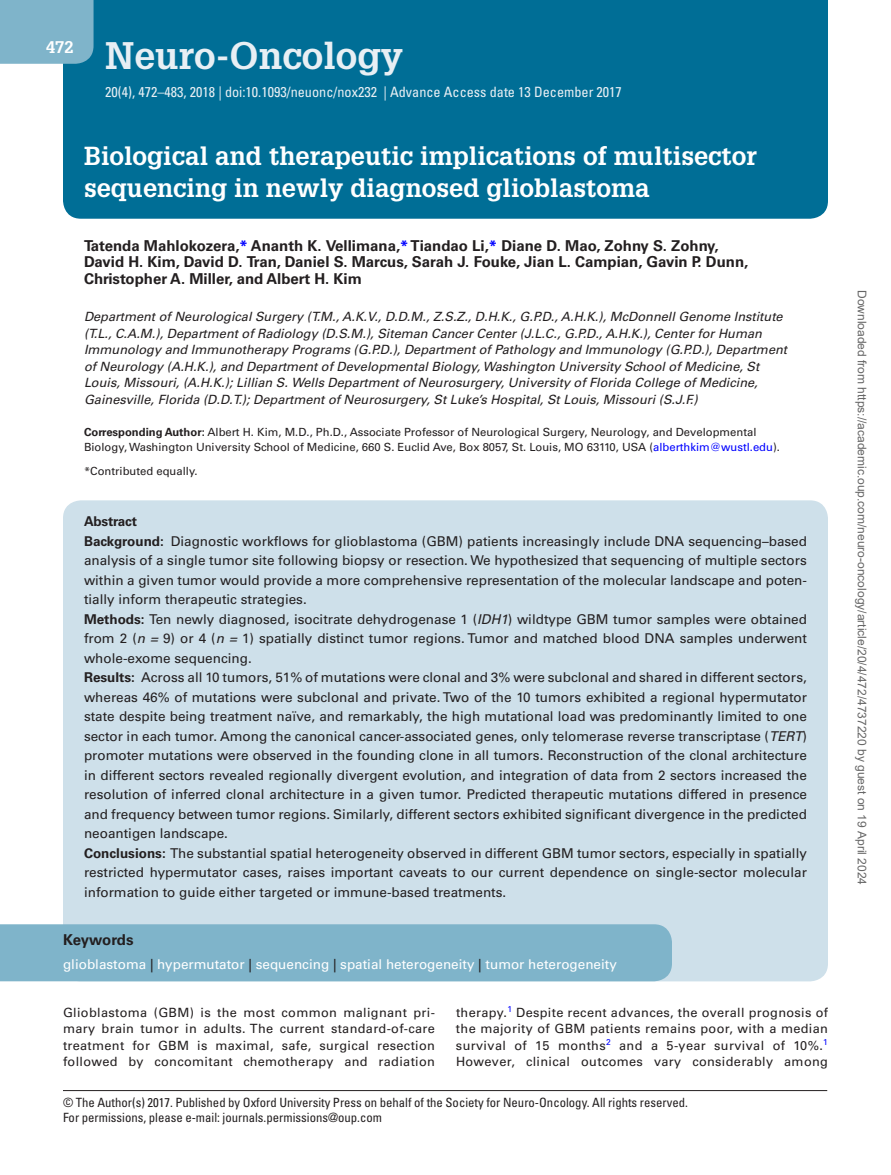
<style>
.page{position:relative;width:891px;height:1175px;background:#fff}
.page>*{position:absolute;margin:0;border:0;box-sizing:border-box;transform-origin:0 0}
.t1{font:700 37.5px "Glypha LT Std";color:#e8eff4}
.t2{font:700 25.5px/31.5px "Glypha LT Std";color:#fff}
.t3{font:700 16.5px "Glypha LT Std";color:#fff}
.t4{font:700 15px/16.5px "Univers LT Std";color:#231f20}
.t5{font:condensed 14.25px "Univers LT Std";color:#e8eff4}
.t6{font:13.5px/19.5px "Univers LT Std";color:#231f20}
.t7{font:13.5px "Univers LT Std";color:#fff}
.t8{font:italic 12.75px/16.5px "Univers LT Std";color:#231f20}
.t9{font:12.75px/16.5px "Univers LT Std";letter-spacing:.025em;color:#231f20;text-align:justify}
.t10{font:condensed 12.75px/15px "Univers LT Std";color:#231f20}
.t11{font:12px "Arial";color:#666}
.t12{font:11.25px/15px "Univers LT Std";color:#231f20}
.s1{color:#00f}
.s2{font-weight:700}
.s3{font-style:italic}
.s4{color:#231f20}
</style>
<div class="page">
<hr style="left:63px;top:1090px;width:764px;height:1px;background:#231f20">
<div style="left:63px;top:0;width:765px;height:219px;background:#006e96"></div>
<div style="left:0;top:0;width:94px;height:64px;background:#7fb4ca"></div>
<div style="left:63px;top:500px;width:765px;height:481px;background:#cee0ea;border-radius:18px"></div>
<div style="left:0;top:924px;width:672px;height:57px;background:#7fb4ca"></div>
<p class="t3" style="left:46px;top:37px;width:29px">472</p>
<h1 class="t1" style="left:105px;top:32px;width:299px">Neuro-Oncology</h1>
<p class="t5" style="left:105px;top:83px;width:518px">20(4), 472–483, 2018 | doi:10.1093/neuonc/nox232 | Advance Access date 13 December 2017</p>
<h2 class="t2" style="left:84px;top:140px;width:674px">Biological and therapeutic implications of multisector sequencing in newly diagnosed glioblastoma</h2>
<p class="t4" style="left:84px;top:237px;width:666px">Tatenda Mahlokozera,<span class="s1">*</span> Ananth K. Vellimana,<span class="s1">*</span> Tiandao Li,<span class="s1">*</span> Diane D. Mao, Zohny S. Zohny,<br>David H. Kim, David D. Tran, Daniel S. Marcus, Sarah J. Fouke, Jian L. Campian, Gavin P. Dunn,<br>Christopher A. Miller, and Albert H. Kim</p>
<p class="t8" style="left:84px;top:309px;width:705px">Department of Neurological Surgery (T.M., A.K.V., D.D.M., Z.S.Z., D.H.K., G.P.D., A.H.K.), McDonnell Genome Institute (T.L., C.A.M.), Department of Radiology (D.S.M.), Siteman Cancer Center (J.L.C., G.P.D., A.H.K.), Center for Human Immunology and Immunotherapy Programs (G.P.D.), Department of Pathology and Immunology (G.P.D.), Department of Neurology (A.H.K.), and Department of Developmental Biology, Washington University School of Medicine, St Louis, Missouri, (A.H.K.); Lillian S. Wells Department of Neurosurgery, University of Florida College of Medicine, Gainesville, Florida (D.D.T.); Department of Neurosurgery, St Luke’s Hospital, St Louis, Missouri (S.J.F.)</p>
<p class="t12" style="left:84px;top:425px;width:697px"><span class="s2">Corresponding Author:</span> Albert H. Kim, M.D., Ph.D., Associate Professor of Neurological Surgery, Neurology, and Developmental<br>Biology, Washington University School of Medicine, 660 S. Euclid Ave, Box 8057, St. Louis, MO 63110, USA (<span class="s1">alberthkim@wustl.edu</span>).</p>
<p class="t12" style="left:84px;top:464px;width:115px">*Contributed equally.</p>
<p class="t6" style="left:84px;top:512px;width:725px"><span class="s2">Abstract<br>Background:</span> Diagnostic workflows for glioblastoma (GBM) patients increasingly include DNA sequencing–based analysis of a single tumor site following biopsy or resection. We hypothesized that sequencing of multiple sectors within a given tumor would provide a more comprehensive representation of the molecular landscape and poten&shy;tially inform therapeutic strategies.<br><span class="s2">Methods:</span> Ten newly diagnosed, isocitrate dehydrogenase 1 (<span class="s3">IDH1</span>) wildtype GBM tumor samples were obtained from 2 (<span class="s3">n =</span> 9) or 4 (<span class="s3">n =</span> 1) spatially distinct tumor regions. Tumor and matched blood DNA samples underwent whole-exome sequencing.<br><span class="s2">Results:</span> Across all 10 tumors, 51% of mutations were clonal and 3% were subclonal and shared in different sectors, whereas 46% of mutations were subclonal and private. Two of the 10 tumors exhibited a regional hypermutator state despite being treatment naïve, and remarkably, the high mutational load was predominantly limited to one sector in each tumor. Among the canonical cancer-associated genes, only telomerase reverse transcriptase (<span class="s3">TERT</span>) promoter mutations were observed in the founding clone in all tumors. Reconstruction of the clonal architecture in different sectors revealed regionally divergent evolution, and integration of data from 2 sectors increased the resolution of inferred clonal architecture in a given tumor. Predicted therapeutic mutations differed in presence and frequency between tumor regions. Similarly, different sectors exhibited significant divergence in the predicted neoantigen landscape.<br><span class="s2">Conclusions:</span> The substantial spatial heterogeneity observed in different GBM tumor sectors, especially in spatially restricted hypermutator cases, raises important caveats to our current dependence on single-sector molecular information to guide either targeted or immune-based treatments.</p>
<p class="t4" style="left:63px;top:931px;width:72px">Keywords</p>
<p class="t7" style="left:63px;top:956px;width:555px">glioblastoma <span class="s4">|</span> hypermutator <span class="s4">|</span> sequencing <span class="s4">|</span> spatial heterogeneity <span class="s4">|</span> tumor heterogeneity</p>
<p class="t9" style="left:63px;top:1003px;width:374px">Glioblastoma (GBM) is the most common malignant pri&shy;mary brain tumor in adults. The current standard-of-care treatment for GBM is maximal, safe, surgical resection followed by concomitant chemotherapy and radiation</p>
<p class="t9" style="left:456px;top:1003px;width:374px">therapy.<sup>1</sup> Despite recent advances, the overall prognosis of the majority of GBM patients remains poor, with a median survival of 15 months<sup>2</sup> and a 5-year survival of 10%.<sup>1<br></sup>However, clinical outcomes vary considerably among</p>
<p class="t10" style="left:63px;top:1095px;width:626px">© The Author(s) 2017. Published by Oxford University Press on behalf of the Society for Neuro-Oncology. All rights reserved.<br>For permissions, please e-mail: journals.permissions@oup.com</p>
<p class="t11" style="left:866px;top:290px;width:596px;rotate:90deg">Downloaded from https://academic.oup.com/neuro-oncology/article/20/4/472/4737220 by guest on 19 April 2024</p>
</div>
